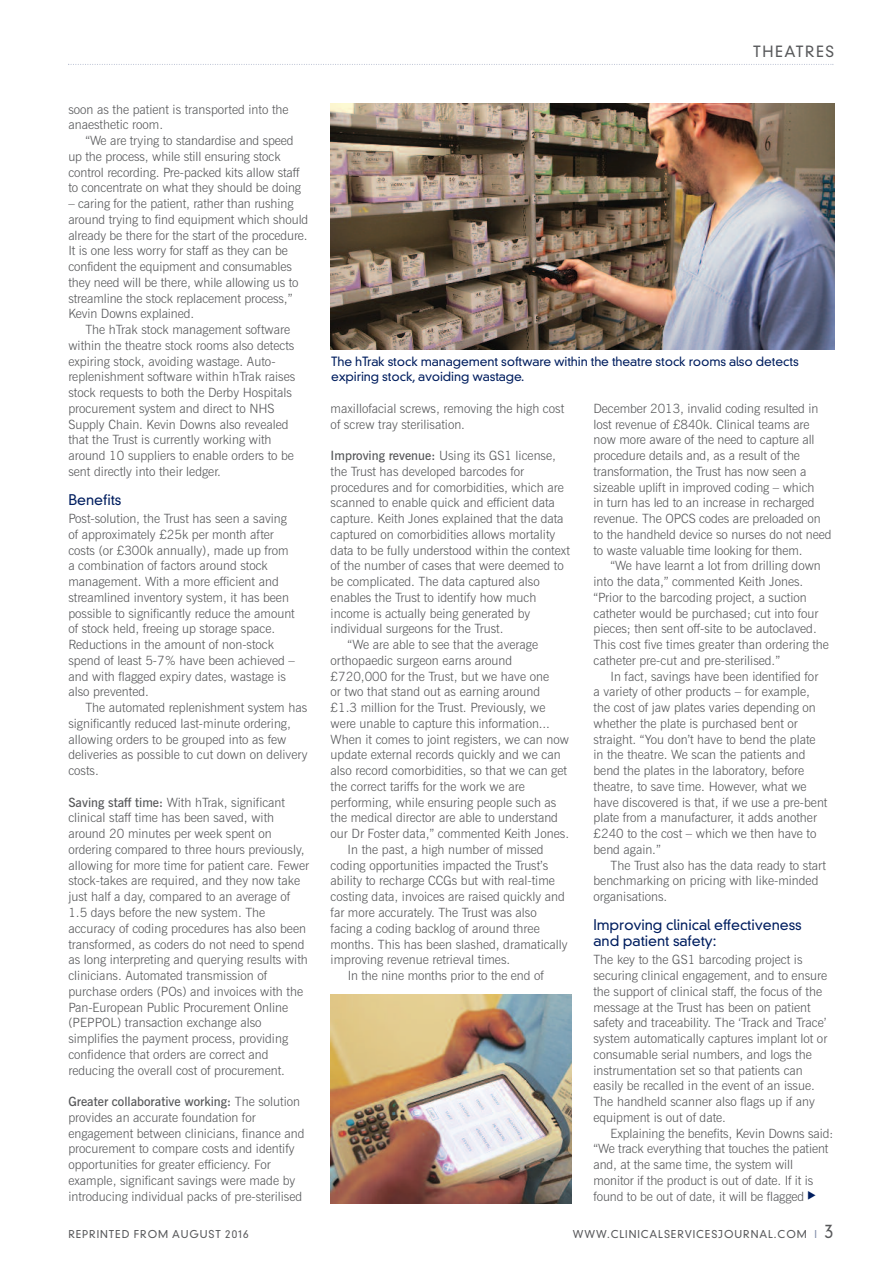
<style>
.page{position:relative;width:893px;height:1263px;background:#fff}
.page>*{position:absolute;margin:0;border:0;box-sizing:border-box;transform-origin:0 0}
.t1{font:300 15px "DIN Neuzeit Grotesk";letter-spacing:.105em;color:#57585a}
.t2{font:300 14.25px/15.8px "DIN Neuzeit Grotesk";letter-spacing:-.005em;color:#011e5f}
.t3{font:300 12.75px/15.8px "News Gothic BT";color:#57585a}
.t4{font:300 12.3px/15.8px "DIN Neuzeit Grotesk";letter-spacing:-.01em;color:#011e5f}
.t5{font:300 10.5px "DIN Neuzeit Grotesk";letter-spacing:.09em;color:#57585a}
.s1{font-weight:600}
.s2{color:#828eaa}
.s3{font-size:18px}
</style>
<div class="page">
<svg style="left:68px;top:64px;width:765px;height:1px"></svg>
<img style="left:331px;top:994px;width:241px;height:209px">
<img style="left:331px;top:104px;width:503px;height:246px">
<p class="t3" style="left:68px;top:102px;width:222px">soon as the patient is transported into the anaesthetic room.</p>
<p class="t3" style="left:68px;top:134px;width:234px;text-indent:17px">“We are trying to standardise and speed up the process, while still ensuring stock control recording. Pre-packed kits allow staff to concentrate on what they should be doing</p>
<p class="t3" style="left:68px;top:197px;width:241px">– caring for the patient, rather than rushing around trying to find equipment which should already be there for the start of the procedure.<br>It is one less worry for staff as they can be confident the equipment and consumables they need will be there, while allowing us to streamline the stock replacement process,” Kevin Downs explained.</p>
<p class="t3" style="left:68px;top:323px;width:228px;text-indent:17px">The hTrak stock management software within the theatre stock rooms also detects expiring stock, avoiding wastage. Auto&shy;replenishment software within hTrak raises stock requests to both the Derby Hospitals procurement system and direct to NHS Supply Chain. Kevin Downs also revealed that the Trust is currently working with around 10 suppliers to enable orders to be sent directly into their ledger.</p>
<p class="t2" style="left:68px;top:493px;width:55px">Benefits</p>
<p class="t3" style="left:68px;top:512px;width:228px">Post-solution, the Trust has seen a saving of approximately £25k per month after costs (or £300k annually), made up from a combination of factors around stock management. With a more efficient and streamlined inventory system, it has been possible to significantly reduce the amount of stock held, freeing up storage space.<br>Reductions in the amount of non-stock spend of least 5-7% have been achieved – and with flagged expiry dates, wastage is also prevented.</p>
<p class="t3" style="left:68px;top:701px;width:241px;text-indent:17px">The automated replenishment system has significantly reduced last-minute ordering, allowing orders to be grouped into as few deliveries as possible to cut down on delivery costs.</p>
<p class="t3" style="left:68px;top:795px;width:242px"><span class="s1">Saving staff time:</span> With hTrak, significant clinical staff time has been saved, with around 20 minutes per week spent on ordering compared to three hours previously, allowing for more time for patient care. Fewer stock-takes are required, and they now take just half a day, compared to an average of 1.5 days before the new system. The accuracy of coding procedures has also been transformed, as coders do not need to spend as long interpreting and querying results with clinicians. Automated transmission of purchase orders (POs) and invoices with the Pan-European Public Procurement Online (PEPPOL) transaction exchange also simplifies the payment process, providing confidence that orders are correct and reducing the overall cost of procurement.</p>
<p class="t3" style="left:68px;top:1095px;width:238px"><span class="s1">Greater collaborative working:</span> The solution provides an accurate foundation for engagement between clinicians, finance and procurement to compare costs and identify opportunities for greater efficiency. For example, significant savings were made by introducing individual packs of pre-sterilised</p>
<p class="t1" style="left:753px;top:46px;width:82px">THEATRES</p>
<p class="t4" style="left:331px;top:354px;width:469px">The hTrak stock management software within the theatre stock rooms also detects expiring stock, avoiding wastage.</p>
<p class="t3" style="left:331px;top:402px;width:235px">maxillofacial screws, removing the high cost of screw tray sterilisation.</p>
<p class="t3" style="left:331px;top:449px;width:227px"><span class="s1">Improving revenue:</span> Using its GS1 license,</p>
<p class="t3" style="left:331px;top:465px;width:195px">the Trust has developed barcodes for</p>
<p class="t3" style="left:331px;top:480px;width:235px">procedures and for comorbidities, which are</p>
<p class="t3" style="left:331px;top:496px;width:226px">scanned to enable quick and efficient data</p>
<p class="t3" style="left:331px;top:512px;width:234px">capture. Keith Jones explained that the data</p>
<p class="t3" style="left:331px;top:528px;width:226px">captured on comorbidities allows mortality</p>
<p class="t3" style="left:331px;top:543px;width:241px">data to be fully understood within the context</p>
<p class="t3" style="left:331px;top:559px;width:235px">of the number of cases that were deemed to</p>
<p class="t3" style="left:331px;top:575px;width:211px">be complicated. The data captured also</p>
<p class="t3" style="left:331px;top:591px;width:207px">enables the Trust to identify how much</p>
<p class="t3" style="left:331px;top:606px;width:201px">income is actually being generated by</p>
<p class="t3" style="left:331px;top:622px;width:174px">individual surgeons for the Trust.</p>
<p class="t3" style="left:348px;top:638px;width:192px">“We are able to see that the average</p>
<p class="t3" style="left:331px;top:654px;width:183px">orthopaedic surgeon earns around</p>
<p class="t3" style="left:331px;top:669px;width:220px">£720,000 for the Trust, but we have one</p>
<p class="t3" style="left:331px;top:685px;width:211px">or two that stand out as earning around</p>
<p class="t3" style="left:331px;top:701px;width:216px">£1.3 million for the Trust. Previously, we</p>
<p class="t3" style="left:331px;top:717px;width:221px">were unable to capture this information...</p>
<p class="t3" style="left:331px;top:732px;width:240px">When it comes to joint registers, we can now</p>
<p class="t3" style="left:331px;top:748px;width:232px">update external records quickly and we can</p>
<p class="t3" style="left:331px;top:764px;width:238px">also record comorbidities, so that we can get</p>
<p class="t3" style="left:331px;top:780px;width:196px">the correct tariffs for the work we are</p>
<p class="t3" style="left:331px;top:795px;width:227px">performing, while ensuring people such as</p>
<p class="t3" style="left:331px;top:811px;width:229px">the medical director are able to understand</p>
<p class="t3" style="left:331px;top:827px;width:240px">our Dr Foster data,” commented Keith Jones.</p>
<p class="t3" style="left:348px;top:843px;width:198px">In the past, a high number of missed</p>
<p class="t3" style="left:331px;top:858px;width:219px">coding opportunities impacted the Trust’s</p>
<p class="t3" style="left:331px;top:874px;width:226px">ability to recharge CCGs but with real-time</p>
<p class="t3" style="left:331px;top:890px;width:236px">costing data, invoices are raised quickly and</p>
<p class="t3" style="left:331px;top:906px;width:208px">far more accurately. The Trust was also</p>
<p class="t3" style="left:331px;top:921px;width:211px">facing a coding backlog of around three</p>
<p class="t3" style="left:331px;top:937px;width:239px">months. This has been slashed, dramatically</p>
<p class="t3" style="left:331px;top:953px;width:181px">improving revenue retrieval times.</p>
<p class="t3" style="left:348px;top:969px;width:198px">In the nine months prior to the end of</p>
<p class="t3" style="left:593px;top:402px;width:239px">December 2013, invalid coding resulted in lost revenue of £840k. Clinical teams are now more aware of the need to capture all procedure details and, as a result of the transformation, the Trust has now seen a sizeable uplift in improved coding – which<br>in turn has led to an increase in recharged revenue. The OPCS codes are preloaded on to the handheld device so nurses do not need to waste valuable time looking for them.</p>
<p class="t3" style="left:593px;top:559px;width:237px;text-indent:17px">“We have learnt a lot from drilling down into the data,” commented Keith Jones. “Prior to the barcoding project, a suction catheter would be purchased; cut into four pieces; then sent off-site to be autoclaved.<br>This cost five times greater than ordering the catheter pre-cut and pre-sterilised.”</p>
<p class="t3" style="left:593px;top:669px;width:235px;text-indent:17px">In fact, savings have been identified for a variety of other products – for example, the cost of jaw plates varies depending on whether the plate is purchased bent or straight. “You don’t have to bend the plate in the theatre. We scan the patients and bend the plates in the laboratory, before theatre, to save time. However, what we have discovered is that, if we use a pre-bent plate from a manufacturer, it adds another £240 to the cost – which we then have to bend again.”</p>
<p class="t3" style="left:593px;top:858px;width:234px;text-indent:17px">The Trust also has the data ready to start benchmarking on pricing with like-minded organisations.</p>
<p class="t2" style="left:593px;top:918px;width:210px">Improving clinical effectiveness and patient safety:</p>
<p class="t3" style="left:593px;top:953px;width:235px">The key to the GS1 barcoding project is securing clinical engagement, and to ensure the support of clinical staff, the focus of the message at the Trust has been on patient safety and traceability. The ‘Track and Trace’ system automatically captures implant lot or consumable serial numbers, and logs the instrumentation set so that patients can easily be recalled in the event of an issue.<br>The handheld scanner also flags up if any equipment is out of date.</p>
<p class="t3" style="left:593px;top:1126px;width:241px;text-indent:17px">Explaining the benefits, Kevin Downs said: “We track everything that touches the patient and, at the same time, the system will monitor if the product is out of date. If it is found to be out of date, it will be flagged</p>
<p class="t5" style="left:68px;top:1230px;width:182px">REPRINTED FROM AUGUST 2016</p>
<p class="t5" style="left:573px;top:1230px;width:262px">WWW.CLINICALSERVICESJOURNAL.COM <span class="s2">I</span> <span class="s3">3</span></p>
</div>
